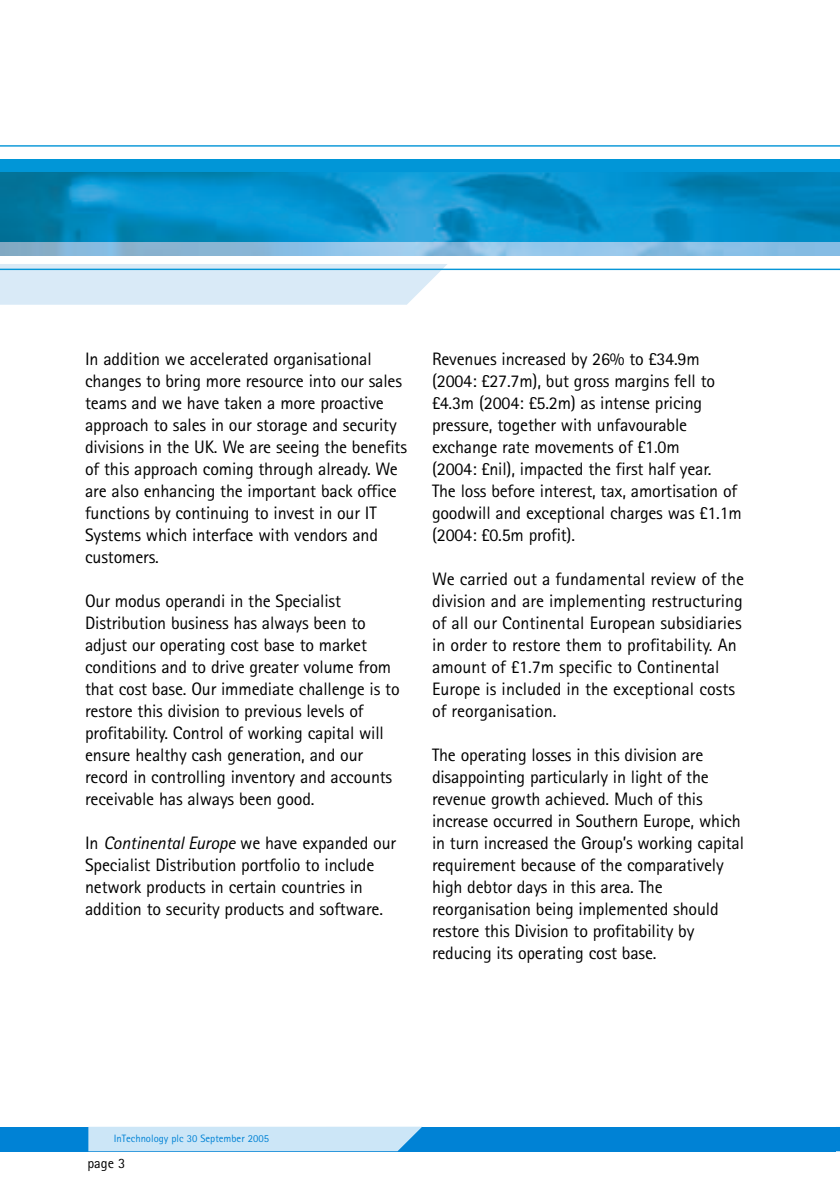
<style>
.page{position:relative;width:840px;height:1191px;background:#fff}
.page>*{position:absolute;margin:0;border:0;box-sizing:border-box;transform-origin:0 0}
.t1{font:18px/22px "Rotis Sans Serif";letter-spacing:-.01em;color:#000}
.t2{font:14.2px "Rotis Sans Serif";color:#000}
.t3{font:10.6px "Rotis Sans Serif";color:#0082d5}
.s1{font-style:italic}
</style>
<div class="page">
<div style="left:0;top:1126px;width:835px;height:25px;background:#0082d5"></div>
<svg style="left:88px;top:1126px;width:334px;height:25px;background:#c6e3f5"></svg>
<img style="left:0;top:159px;width:835px;height:84px">
<div style="left:0;top:160px;width:839px;height:12px;background:#0196d7"></div>
<svg style="left:0;top:264px;width:447px;height:41px;background:#d8eaf7"></svg>
<hr style="left:0;top:269px;width:839px;height:1px;background:#0696d7">
<hr style="left:0;top:145px;width:839px;height:2px;background:#0696d7">
<svg style="left:835px;top:145px;width:4px;height:1006px"></svg>
<p class="t1" style="left:85px;top:350px;width:323px">In addition we accelerated organisational changes to bring more resource into our sales teams and we have taken a more proactive approach to sales in our storage and security divisions in the UK. We are seeing the benefits of this approach coming through already. We are also enhancing the important back office functions by continuing to invest in our IT Systems which interface with vendors and customers.</p>
<p class="t1" style="left:85px;top:592px;width:316px">Our modus operandi in the Specialist Distribution business has always been to adjust our operating cost base to market conditions and to drive greater volume from that cost base. Our immediate challenge is to restore this division to previous levels of profitability. Control of working capital will ensure healthy cash generation, and our record in controlling inventory and accounts receivable has always been good.</p>
<p class="t1" style="left:85px;top:834px;width:312px">In <span class="s1">Continental Europe</span> we have expanded our Specialist Distribution portfolio to include network products in certain countries in addition to security products and software.</p>
<p class="t1" style="left:432px;top:350px;width:311px">Revenues increased by 26% to £34.9m (2004: £27.7m), but gross margins fell to £4.3m (2004: £5.2m) as intense pricing pressure, together with unfavourable exchange rate movements of £1.0m<br>(2004: £nil), impacted the first half year.<br>The loss before interest, tax, amortisation of goodwill and exceptional charges was £1.1m (2004: £0.5m profit).</p>
<p class="t1" style="left:432px;top:570px;width:313px">We carried out a fundamental review of the division and are implementing restructuring of all our Continental European subsidiaries in order to restore them to profitability. An amount of £1.7m specific to Continental Europe is included in the exceptional costs of reorganisation.</p>
<p class="t1" style="left:432px;top:746px;width:313px">The operating losses in this division are disappointing particularly in light of the revenue growth achieved. Much of this increase occurred in Southern Europe, which in turn increased the Group’s working capital requirement because of the comparatively high debtor days in this area. The reorganisation being implemented should restore this Division to profitability by reducing its operating cost base.</p>
<p class="t3" style="left:114px;top:1135px;width:156px">InTechnology plc 30 September 2005</p>
<p class="t2" style="left:87px;top:1158px;width:39px">page 3</p>
</div>
